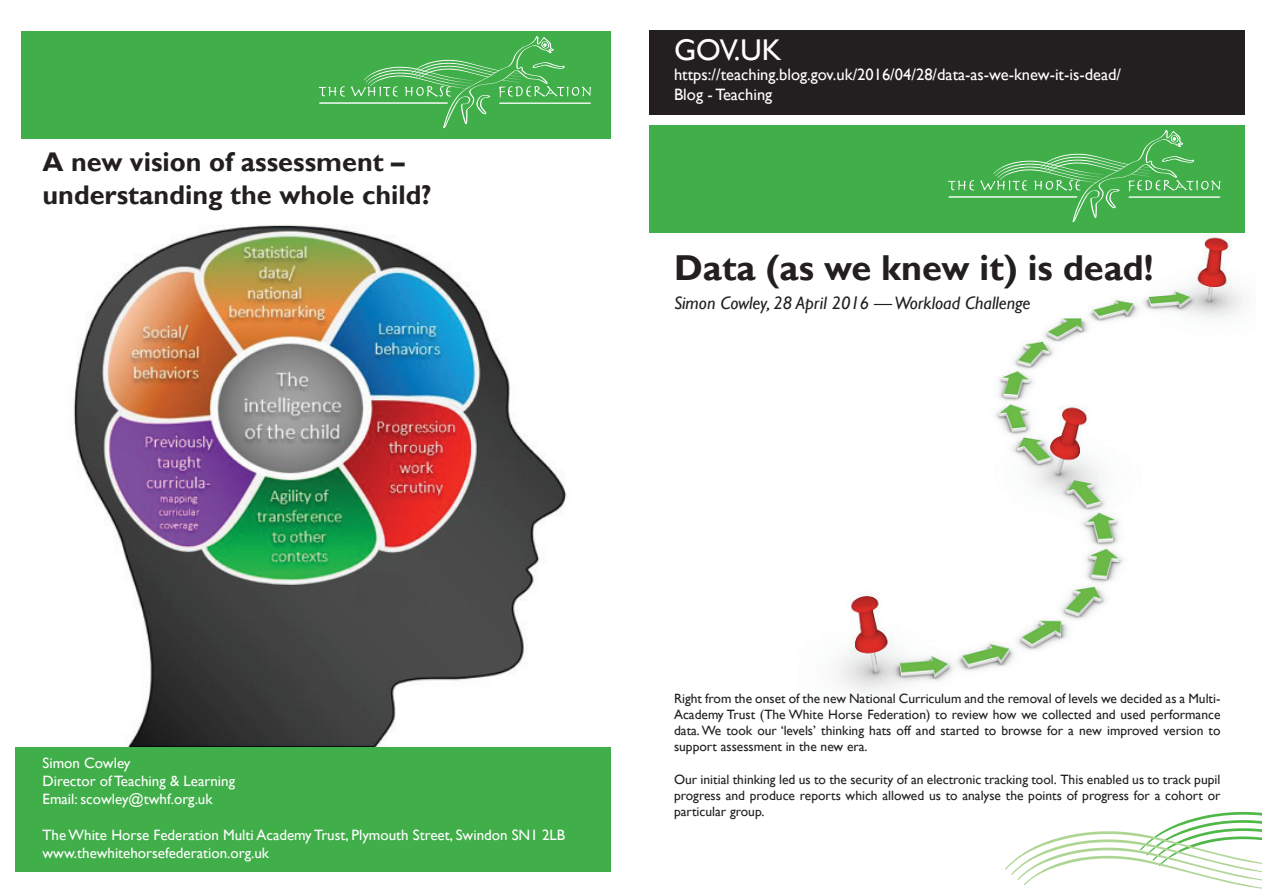
<style>
.page{position:relative;width:1263px;height:893px;background:#fff}
.page>*{position:absolute;margin:0;border:0;box-sizing:border-box;transform-origin:0 0}
.t1{font:700 36px "Gill Sans";color:#231f20}
.t2{font:30px "Gill Sans";color:#fff}
.t3{font:700 27px/32.4px "Gill Sans";color:#231f20}
.t4{font:italic 18px "Gill Sans";color:#231f20}
.t5{font:16.5px/19.8px "Gill Sans";color:#fff}
.t6{font:15px/18px "Gill Sans";color:#fff}
.t7{font:13.5px/16.2px "Gill Sans";color:#231f20;text-align:justify}
</style>
<div class="page">
<img style="left:796px;top:227px;width:449px;height:465px">
<img style="left:73px;top:225px;width:494px;height:522px">
<div style="left:649px;top:30px;width:595px;height:85px;background:#231f20"></div>
<div style="left:649px;top:125px;width:595px;height:107px;background:#40ae49"></div>
<svg style="left:948px;top:130px;width:272px;height:92px"></svg>
<svg style="left:1005px;top:812px;width:256px;height:77px"></svg>
<div style="left:16px;top:747px;width:595px;height:125px;background:#40ae49"></div>
<div style="left:21px;top:31px;width:590px;height:108px;background:#40ae49"></div>
<svg style="left:319px;top:36px;width:272px;height:92px"></svg>
<h3 class="t3" style="left:43px;top:147px;width:391px">A new vision of assessment – understanding the whole child?</h3>
<h2 class="t2" style="left:674px;top:33px;width:109px">GOV.UK</h2>
<p class="t5" style="left:674px;top:65px;width:449px">https://teaching.blog.gov.uk/2016/04/28/data-as-we-knew-it-is-dead/<br>Blog - Teaching</p>
<h1 class="t1" style="left:674px;top:246px;width:481px">Data (as we knew it) is dead!</h1>
<h3 class="t4" style="left:674px;top:292px;width:358px">Simon Cowley, 28 April 2016 — Workload Challenge</h3>
<p class="t6" style="left:43px;top:754px;width:194px">Simon Cowley<br>Director of Teaching &amp; Learning<br>Email: scowley@twhf.org.uk</p>
<p class="t6" style="left:43px;top:826px;width:524px">The White Horse Federation Multi Academy Trust, Plymouth Street, Swindon SN1 2LB www.thewhitehorsefederation.org.uk</p>
<p class="t7" style="left:674px;top:690px;width:548px">Right from the onset of the new National Curriculum and the removal of levels we decided as a Multi-Academy Trust (The White Horse Federation) to review how we collected and used performance data. We took our ‘levels’ thinking hats off and started to browse for a new improved version to support assessment in the new era.</p>
<p class="t7" style="left:674px;top:771px;width:548px">Our initial thinking led us to the security of an electronic tracking tool. This enabled us to track pupil progress and produce reports which allowed us to analyse the points of progress for a cohort or particular group.</p>
</div>
